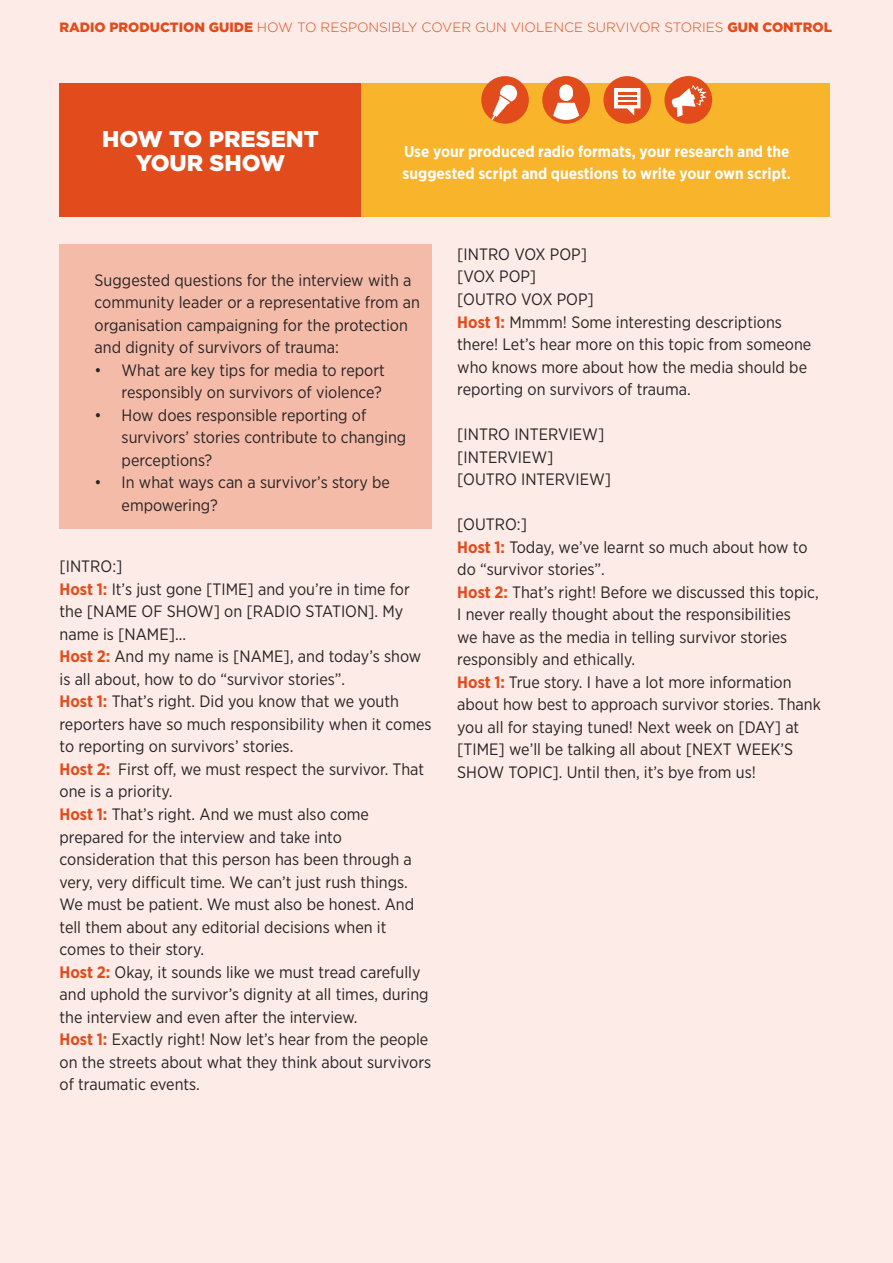
<style>
.page{position:relative;width:893px;height:1263px;background:#fcebe6}
.page>*{position:absolute;margin:0;border:0;box-sizing:border-box;transform-origin:0 0}
.t1{font:900 22.8px/24.5px "Gotham";color:#fff;text-align:center}
.t2{font:16.5px/22.5px "Gotham Narrow";color:#282425}
.t3{font:700 15.75px/21.8px "Gotham Narrow";color:#fff}
.t4{font:300 13.5px "Gotham";color:#e24b1b}
.s1{font-weight:900}
.s2{font-weight:700;color:#e24b1b}
</style>
<div class="page">
<div style="left:60px;top:244px;width:372px;height:285px;background:#f4bba8"></div>
<div style="left:356px;top:83px;width:473px;height:134px;background:#f8b42b"></div>
<div style="left:60px;top:83px;width:301px;height:134px;background:#e24b1b"></div>
<div style="left:481px;top:76px;width:48px;height:48px;background:#e24b1b;border-radius:50%"></div>
<svg style="left:491px;top:84px;width:27px;height:36px"></svg>
<div style="left:542px;top:76px;width:48px;height:48px;background:#e24b1b;border-radius:50%"></div>
<svg style="left:553px;top:103px;width:26px;height:17px"></svg>
<div style="left:559px;top:84px;width:14px;height:17px;background:#fff;border-radius:7px"></div>
<div style="left:603px;top:76px;width:48px;height:48px;background:#e24b1b;border-radius:50%"></div>
<svg style="left:614px;top:88px;width:26px;height:28px"></svg>
<div style="left:664px;top:76px;width:48px;height:48px;background:#e24b1b;border-radius:50%"></div>
<svg style="left:671px;top:85px;width:36px;height:32px"></svg>
<p class="t4" style="left:60px;top:19px;width:774px"><span class="s1">RADIO PRODUCTION GUIDE</span> HOW TO RESPONSIBLY COVER GUN VIOLENCE SURVIVOR STORIES <span class="s1">GUN CONTROL</span></p>
<h1 class="t1" style="left:102px;top:126px;width:218px">HOW TO PRESENT<br>YOUR SHOW</h1>
<p class="t3" style="left:403px;top:141px;width:390px">Use your produced radio formats, your research and the suggested script and questions to write your own script.</p>
<p class="t2" style="left:95px;top:268px;width:327px">Suggested questions for the interview with a community leader or a representative from an organisation campaigning for the protection and dignity of survivors of trauma:</p>
<p class="t2" style="left:95px;top:358px;width:292px;text-align:right">• What are key tips for media to report responsibly on survivors of violence?</p>
<p class="t2" style="left:122px;top:403px;width:286px;text-indent:-27px">• How does responsible reporting of survivors’ stories contribute to changing perceptions?</p>
<p class="t2" style="left:122px;top:471px;width:270px;text-indent:-27px">• In what ways can a survivor’s story be empowering?</p>
<p class="t2" style="left:60px;top:555px;width:374px">[INTRO:]<br><span class="s2">Host 1:</span> It’s just gone [TIME] and you’re in time for the [NAME OF SHOW] on [RADIO STATION]. My name is [NAME]...<br><span class="s2">Host 2:</span> And my name is [NAME], and today’s show is all about, how to do “survivor stories”.<br><span class="s2">Host 1:</span> That’s right. Did you know that we youth reporters have so much responsibility when it comes to reporting on survivors’ stories.<br><span class="s2">Host 2:</span> First off, we must respect the survivor. That one is a priority.<br><span class="s2">Host 1:</span> That’s right. And we must also come prepared for the interview and take into consideration that this person has been through a very, very difficult time. We can’t just rush things.<br>We must be patient. We must also be honest. And tell them about any editorial decisions when it comes to their story.<br><span class="s2">Host 2:</span> Okay, it sounds like we must tread carefully and uphold the survivor’s dignity at all times, during the interview and even after the interview.<br><span class="s2">Host 1:</span> Exactly right! Now let’s hear from the people on the streets about what they think about survivors of traumatic events.</p>
<p class="t2" style="left:457px;top:243px;width:356px">[INTRO VOX POP]<br>[VOX POP]<br>[OUTRO VOX POP]<br><span class="s2">Host 1:</span> Mmmm! Some interesting descriptions there! Let’s hear more on this topic from someone who knows more about how the media should be reporting on survivors of trauma.</p>
<p class="t2" style="left:457px;top:423px;width:155px">[INTRO INTERVIEW] [INTERVIEW] [OUTRO INTERVIEW]</p>
<p class="t2" style="left:457px;top:513px;width:365px">[OUTRO:]<br><span class="s2">Host 1:</span> Today, we’ve learnt so much about how to do “survivor stories”.<br><span class="s2">Host 2:</span> That’s right! Before we discussed this topic, I never really thought about the responsibilities<br>we have as the media in telling survivor stories responsibly and ethically.<br><span class="s2">Host 1:</span> True story. I have a lot more information about how best to approach survivor stories. Thank you all for staying tuned! Next week on [DAY] at [TIME] we’ll be talking all about [NEXT WEEK’S SHOW TOPIC]. Until then, it’s bye from us!</p>
</div>
